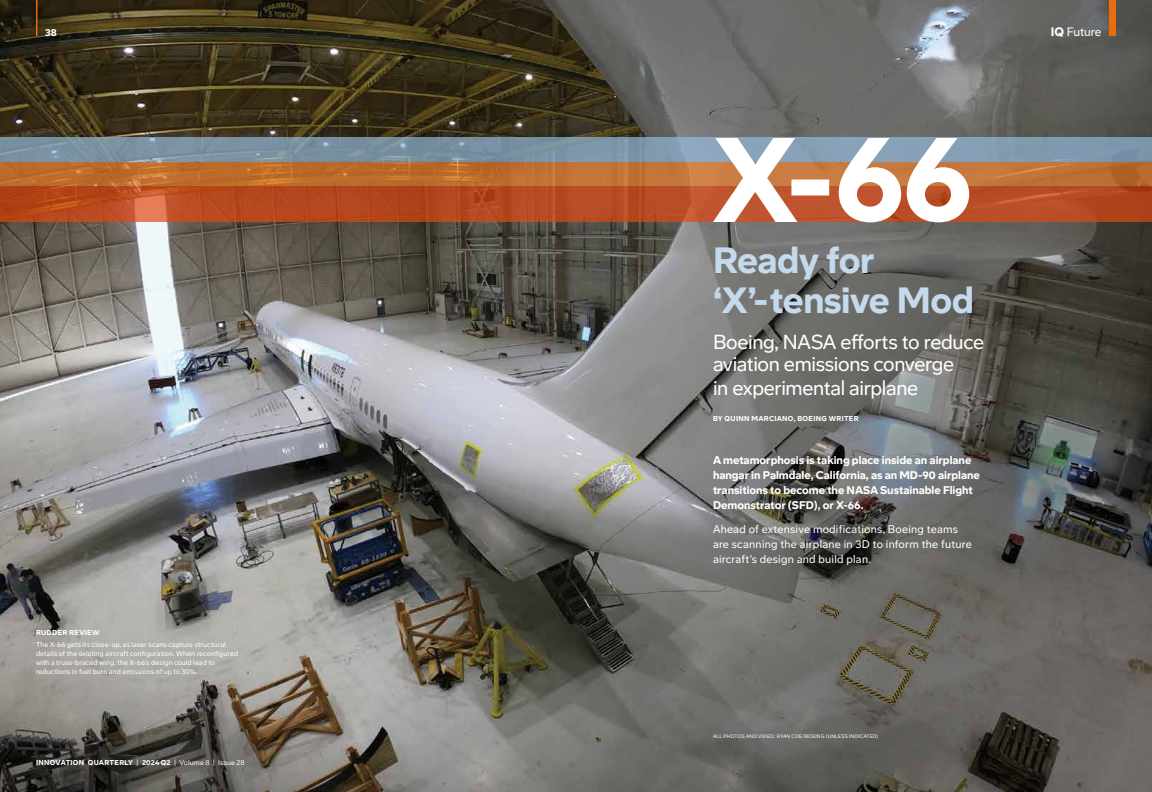
<style>
.page{position:relative;width:1152px;height:792px;background:#fff}
.page>*{position:absolute;margin:0;border:0;box-sizing:border-box;transform-origin:0 0}
.t1{font:900 36px/40px "Boeing Meso";letter-spacing:-.015em;color:#c4d9eb}
.t2{font:20px/22px "Boeing Meso";letter-spacing:-.02em;color:#fff}
.t3{font:12px "Boeing Meso";letter-spacing:-.01em;color:#fff}
.t4{font:900 11px/15px "Boeing Meso";letter-spacing:-.005em;color:#fff}
.t5{font:11px/15px "Boeing Meso";letter-spacing:.02em;color:#fff}
.t6{font:900 10px "Boeing Meso";color:#fff}
.t7{font:7px/9px "Boeing Meso";letter-spacing:.015em;color:#fff}
.t8{font:900 7px "Boeing Meso";letter-spacing:.045em;color:#fff}
.t9{font:5px "Boeing Meso";letter-spacing:.03em;color:#fff}
.s1{font-weight:900}
.s2{font-weight:400}
</style>
<div class="page">
<img style="left:0;top:0;width:1152px;height:792px">
<hr style="left:36px;top:0;width:2px;height:35px;background:#ee6a0e">
<div style="left:1110px;top:0;width:6px;height:36px;background:#ee6a0e"></div>
<svg style="left:0;top:138px;width:1152px;height:24px;background:#7c95a7"></svg>
<svg style="left:0;top:162px;width:1152px;height:24px;background:#bf6f31"></svg>
<svg style="left:0;top:186px;width:1152px;height:36px;background:#b74a21"></svg>
<svg style="left:713px;top:138px;width:116px;height:84px"></svg>
<svg style="left:907px;top:138px;width:62px;height:84px"></svg>
<svg style="left:839px;top:138px;width:62px;height:84px"></svg>
<h3 class="t6" style="left:45px;top:26px;width:13px">38</h3>
<h3 class="t3" style="left:1051px;top:24px;width:52px"><span class="s1">IQ</span> Future</h3>
<p class="t8" style="left:36px;top:628px;width:65px">RUDDER REVIEW</p>
<p class="t7" style="left:36px;top:640px;width:204px">The X-66 gets its close-up, as laser scans capture structural details of the existing aircraft configuration. When reconfigured with a truss-braced wing, the X-66’s design could lead to reductions in fuel burn and emissions of up to 30%.</p>
<p class="t8" style="left:36px;top:758px;width:210px">INNOVATION QUARTERLY <span class="s2">|</span> 2024 Q2 <span class="s2">| Volume 8 | Issue 28</span></p>
<h1 class="t1" style="left:713px;top:240px;width:262px">Ready for ‘X’-tensive Mod</h1>
<h2 class="t2" style="left:713px;top:331px;width:273px">Boeing, NASA efforts to reduce aviation emissions converge</h2>
<h2 class="t2" style="left:713px;top:377px;width:207px">in experimental airplane</h2>
<p class="t8" style="left:713px;top:414px;width:147px">BY QUINN MARCIANO, BOEING WRITER</p>
<h3 class="t4" style="left:713px;top:453px;width:268px">A metamorphosis is taking place inside an airplane hangar in Palmdale, California, as an MD-90 airplane transitions to become the NASA Sustainable Flight Demonstrator (SFD), or X-66.</h3>
<h3 class="t5" style="left:713px;top:522px;width:260px">Ahead of extensive modifications, Boeing teams are scanning the airplane in 3D to inform the future aircraft’s design and build plan.</h3>
<p class="t9" style="left:713px;top:733px;width:167px">ALL PHOTOS AND VIDEO: RYAN COE/BOEING (UNLESS INDICATED)</p>
</div>
